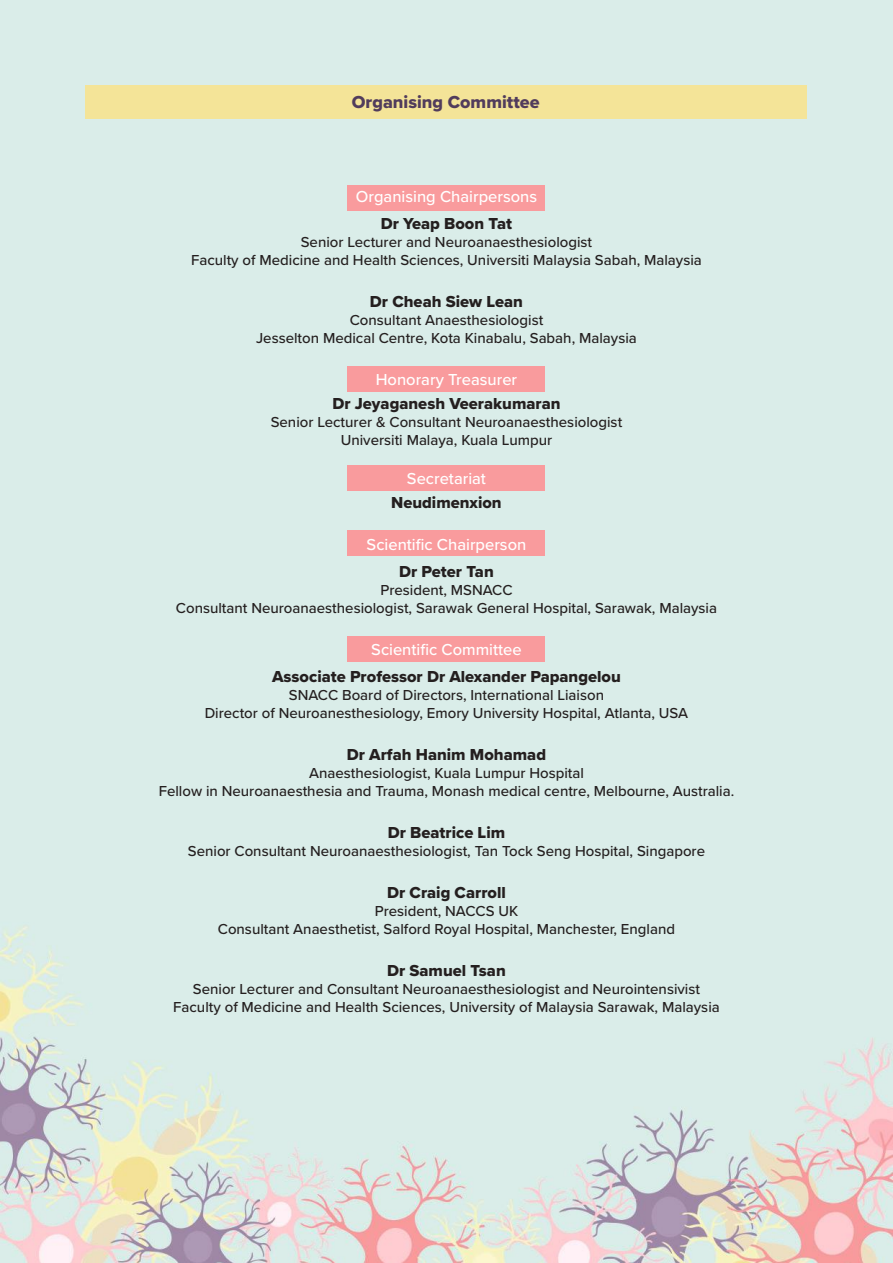
<style>
.page{position:relative;width:893px;height:1263px;background:#fff}
.page>*{position:absolute;margin:0;border:0;box-sizing:border-box;transform-origin:0 0}
.t1{font:18px "Proxima Nova Extrabld";color:#513c5c}
.t2{font:16.5px "Proxima Nova Extrabld";color:#241f1f}
.t3{font:500 16.5px "Proxima Nova";color:#fff}
.t4{font:500 15px/18px "Proxima Nova";color:#241f1f;text-align:center}
</style>
<div class="page">
<img style="left:0;top:0;width:893px;height:1263px">
<div style="left:85px;top:85px;width:721px;height:34px;background:#f4e498"></div>
<div style="left:348px;top:185px;width:197px;height:25px;background:#f99b9d"></div>
<div style="left:348px;top:366px;width:197px;height:26px;background:#f99b9d"></div>
<div style="left:348px;top:466px;width:197px;height:25px;background:#f99b9d"></div>
<div style="left:348px;top:530px;width:197px;height:26px;background:#f99b9d"></div>
<div style="left:348px;top:636px;width:197px;height:26px;background:#f99b9d"></div>
<p class="t1" style="left:352px;top:88px;width:189px">Organising Committee</p>
<p class="t3" style="left:356px;top:184px;width:183px">Organising Chairpersons</p>
<p class="t2" style="left:381px;top:211px;width:133px">Dr Yeap Boon Tat</p>
<p class="t4" style="left:191px;top:233px;width:512px">Senior Lecturer and Neuroanaesthesiologist<br>Faculty of Medicine and Health Sciences, Universiti Malaysia Sabah, Malaysia</p>
<p class="t2" style="left:370px;top:289px;width:154px">Dr Cheah Siew Lean</p>
<p class="t4" style="left:256px;top:311px;width:382px">Consultant Anaesthesiologist<br>Jesselton Medical Centre, Kota Kinabalu, Sabah, Malaysia</p>
<p class="t3" style="left:376px;top:367px;width:143px">Honorary Treasurer</p>
<p class="t2" style="left:332px;top:391px;width:230px">Dr Jeyaganesh Veerakumaran</p>
<p class="t4" style="left:271px;top:413px;width:353px">Senior Lecturer &amp; Consultant Neuroanaesthesiologist<br>Universiti Malaya, Kuala Lumpur</p>
<p class="t3" style="left:407px;top:466px;width:81px">Secretariat</p>
<p class="t2" style="left:391px;top:490px;width:112px">Neudimenxion</p>
<p class="t3" style="left:367px;top:532px;width:161px">Scientific Chairperson</p>
<p class="t2" style="left:399px;top:559px;width:96px">Dr Peter Tan</p>
<p class="t4" style="left:176px;top:581px;width:543px">President, MSNACC<br>Consultant Neuroanaesthesiologist, Sarawak General Hospital, Sarawak, Malaysia</p>
<p class="t3" style="left:371px;top:637px;width:152px">Scientific Committee</p>
<p class="t2" style="left:272px;top:664px;width:350px">Associate Professor Dr Alexander Papangelou</p>
<p class="t4" style="left:205px;top:686px;width:485px">SNACC Board of Directors, International Liaison<br>Director of Neuroanesthesiology, Emory University Hospital, Atlanta, USA</p>
<p class="t2" style="left:347px;top:742px;width:201px">Dr Arfah Hanim Mohamad</p>
<p class="t4" style="left:159px;top:764px;width:577px">Anaesthesiologist, Kuala Lumpur Hospital<br>Fellow in Neuroanaesthesia and Trauma, Monash medical centre, Melbourne, Australia.</p>
<p class="t2" style="left:388px;top:820px;width:119px">Dr Beatrice Lim</p>
<p class="t4" style="left:188px;top:842px;width:519px">Senior Consultant Neuroanaesthesiologist, Tan Tock Seng Hospital, Singapore</p>
<p class="t2" style="left:387px;top:880px;width:120px">Dr Craig Carroll</p>
<p class="t4" style="left:218px;top:902px;width:459px">President, NACCS UK<br>Consultant Anaesthetist, Salford Royal Hospital, Manchester, England</p>
<p class="t2" style="left:387px;top:958px;width:120px">Dr Samuel Tsan</p>
<p class="t4" style="left:173px;top:980px;width:548px">Senior Lecturer and Consultant Neuroanaesthesiologist and Neurointensivist<br>Faculty of Medicine and Health Sciences, University of Malaysia Sarawak, Malaysia</p>
</div>
